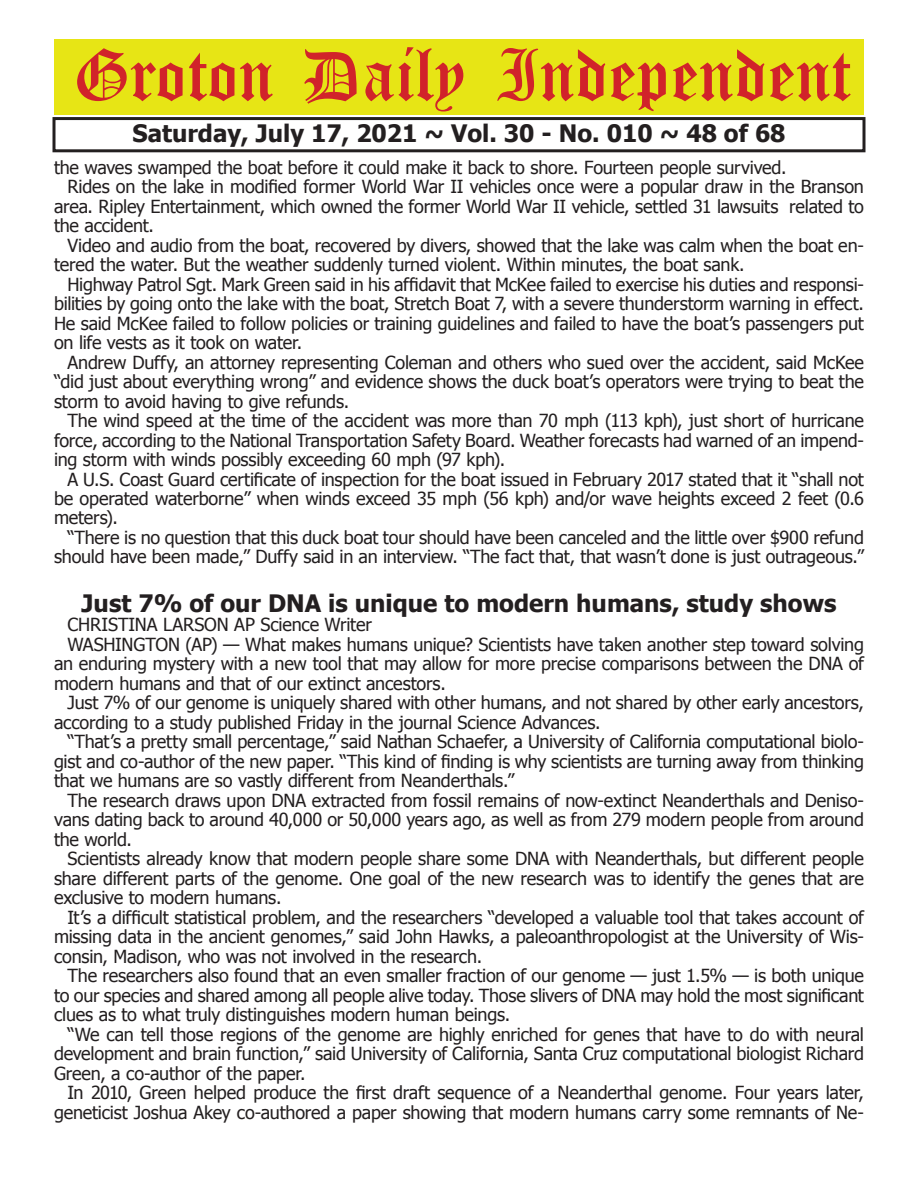
<style>
.page{position:relative;width:918px;height:1188px;background:#fff}
.page>*{position:absolute;margin:0;border:0;box-sizing:border-box;transform-origin:0 0}
.t1{font:54px "Old English Five";color:#d1232a}
.t2{font:700 24px "Tahoma";color:#231f20}
.t3{font:18px "Tahoma";letter-spacing:-.01em;color:#231f20}
</style>
<div class="page">
<div style="left:52px;top:117px;width:814px;height:35px;border:3px solid #231f20"></div>
<div style="left:54px;top:40px;width:810px;height:75px;background:#e7e515"></div>
<h1 class="t1" style="left:73px;top:50px;width:779px">Groton Daily Independent</h1>
<h2 class="t2" style="left:133px;top:116px;width:654px">Saturday, July 17, 2021 ~ Vol. 30 - No. 010 ~ 48 of 68</h2>
<p class="t3" style="left:54px;top:155px;width:734px">the waves swamped the boat before it could make it back to shore. Fourteen people survived.</p>
<p class="t3" style="left:68px;top:174px;width:798px">Rides on the lake in modified former World War II vehicles once were a popular draw in the Branson</p>
<p class="t3" style="left:54px;top:194px;width:811px">area. Ripley Entertainment, which owned the former World War II vehicle, settled 31 lawsuits related to</p>
<p class="t3" style="left:54px;top:213px;width:102px">the accident.</p>
<p class="t3" style="left:68px;top:233px;width:798px">Video and audio from the boat, recovered by divers, showed that the lake was calm when the boat en-</p>
<p class="t3" style="left:54px;top:252px;width:692px">tered the water. But the weather suddenly turned violent. Within minutes, the boat sank.</p>
<p class="t3" style="left:68px;top:272px;width:798px">Highway Patrol Sgt. Mark Green said in his affidavit that McKee failed to exercise his duties and responsi-</p>
<p class="t3" style="left:54px;top:291px;width:812px">bilities by going onto the lake with the boat, Stretch Boat 7, with a severe thunderstorm warning in effect.</p>
<p class="t3" style="left:54px;top:311px;width:811px">He said McKee failed to follow policies or training guidelines and failed to have the boat’s passengers put</p>
<p class="t3" style="left:54px;top:330px;width:250px">on life vests as it took on water.</p>
<p class="t3" style="left:68px;top:350px;width:798px">Andrew Duffy, an attorney representing Coleman and others who sued over the accident, said McKee</p>
<p class="t3" style="left:54px;top:369px;width:811px">“did just about everything wrong” and evidence shows the duck boat’s operators were trying to beat the</p>
<p class="t3" style="left:54px;top:389px;width:297px">storm to avoid having to give refunds.</p>
<p class="t3" style="left:68px;top:408px;width:798px">The wind speed at the time of the accident was more than 70 mph (113 kph), just short of hurricane</p>
<p class="t3" style="left:54px;top:428px;width:812px">force, according to the National Transportation Safety Board. Weather forecasts had warned of an impend-</p>
<p class="t3" style="left:54px;top:447px;width:453px">ing storm with winds possibly exceeding 60 mph (97 kph).</p>
<p class="t3" style="left:68px;top:467px;width:798px">A U.S. Coast Guard certificate of inspection for the boat issued in February 2017 stated that it “shall not</p>
<p class="t3" style="left:54px;top:486px;width:811px">be operated waterborne” when winds exceed 35 mph (56 kph) and/or wave heights exceed 2 feet (0.6</p>
<p class="t3" style="left:54px;top:506px;width:65px">meters).</p>
<p class="t3" style="left:68px;top:525px;width:798px">“There is no question that this duck boat tour should have been canceled and the little over $900 refund</p>
<p class="t3" style="left:54px;top:545px;width:812px">should have been made,” Duffy said in an interview. “The fact that, that wasn’t done is just outrageous.”</p>
<h2 class="t2" style="left:82px;top:586px;width:756px">Just 7% of our DNA is unique to modern humans, study shows</h2>
<p class="t3" style="left:68px;top:613px;width:306px">CHRISTINA LARSON AP Science Writer</p>
<p class="t3" style="left:68px;top:632px;width:798px">WASHINGTON (AP) — What makes humans unique? Scientists have taken another step toward solving</p>
<p class="t3" style="left:54px;top:652px;width:812px">an enduring mystery with a new tool that may allow for more precise comparisons between the DNA of</p>
<p class="t3" style="left:54px;top:671px;width:393px">modern humans and that of our extinct ancestors.</p>
<p class="t3" style="left:68px;top:691px;width:798px">Just 7% of our genome is uniquely shared with other humans, and not shared by other early ancestors,</p>
<p class="t3" style="left:54px;top:710px;width:548px">according to a study published Friday in the journal Science Advances.</p>
<p class="t3" style="left:68px;top:730px;width:798px">“That’s a pretty small percentage,” said Nathan Schaefer, a University of California computational biolo-</p>
<p class="t3" style="left:54px;top:749px;width:811px">gist and co-author of the new paper. “This kind of finding is why scientists are turning away from thinking</p>
<p class="t3" style="left:54px;top:769px;width:462px">that we humans are so vastly different from Neanderthals.”</p>
<p class="t3" style="left:68px;top:788px;width:798px">The research draws upon DNA extracted from fossil remains of now-extinct Neanderthals and Deniso-</p>
<p class="t3" style="left:54px;top:808px;width:812px">vans dating back to around 40,000 or 50,000 years ago, as well as from 279 modern people from around</p>
<p class="t3" style="left:54px;top:827px;width:80px">the world.</p>
<p class="t3" style="left:68px;top:847px;width:798px">Scientists already know that modern people share some DNA with Neanderthals, but different people</p>
<p class="t3" style="left:54px;top:866px;width:811px">share different parts of the genome. One goal of the new research was to identify the genes that are</p>
<p class="t3" style="left:54px;top:886px;width:229px">exclusive to modern humans.</p>
<p class="t3" style="left:68px;top:905px;width:798px">It’s a difficult statistical problem, and the researchers “developed a valuable tool that takes account of</p>
<p class="t3" style="left:54px;top:925px;width:812px">missing data in the ancient genomes,” said John Hawks, a paleoanthropologist at the University of Wis-</p>
<p class="t3" style="left:54px;top:944px;width:430px">consin, Madison, who was not involved in the research.</p>
<p class="t3" style="left:68px;top:964px;width:798px">The researchers also found that an even smaller fraction of our genome — just 1.5% — is both unique</p>
<p class="t3" style="left:54px;top:983px;width:811px">to our species and shared among all people alive today. Those slivers of DNA may hold the most significant</p>
<p class="t3" style="left:54px;top:1003px;width:458px">clues as to what truly distinguishes modern human beings.</p>
<p class="t3" style="left:68px;top:1022px;width:798px">“We can tell those regions of the genome are highly enriched for genes that have to do with neural</p>
<p class="t3" style="left:54px;top:1042px;width:812px">development and brain function,” said University of California, Santa Cruz computational biologist Richard</p>
<p class="t3" style="left:54px;top:1061px;width:253px">Green, a co-author of the paper.</p>
<p class="t3" style="left:68px;top:1081px;width:798px">In 2010, Green helped produce the first draft sequence of a Neanderthal genome. Four years later,</p>
<p class="t3" style="left:54px;top:1100px;width:812px">geneticist Joshua Akey co-authored a paper showing that modern humans carry some remnants of Ne-</p>
</div>
